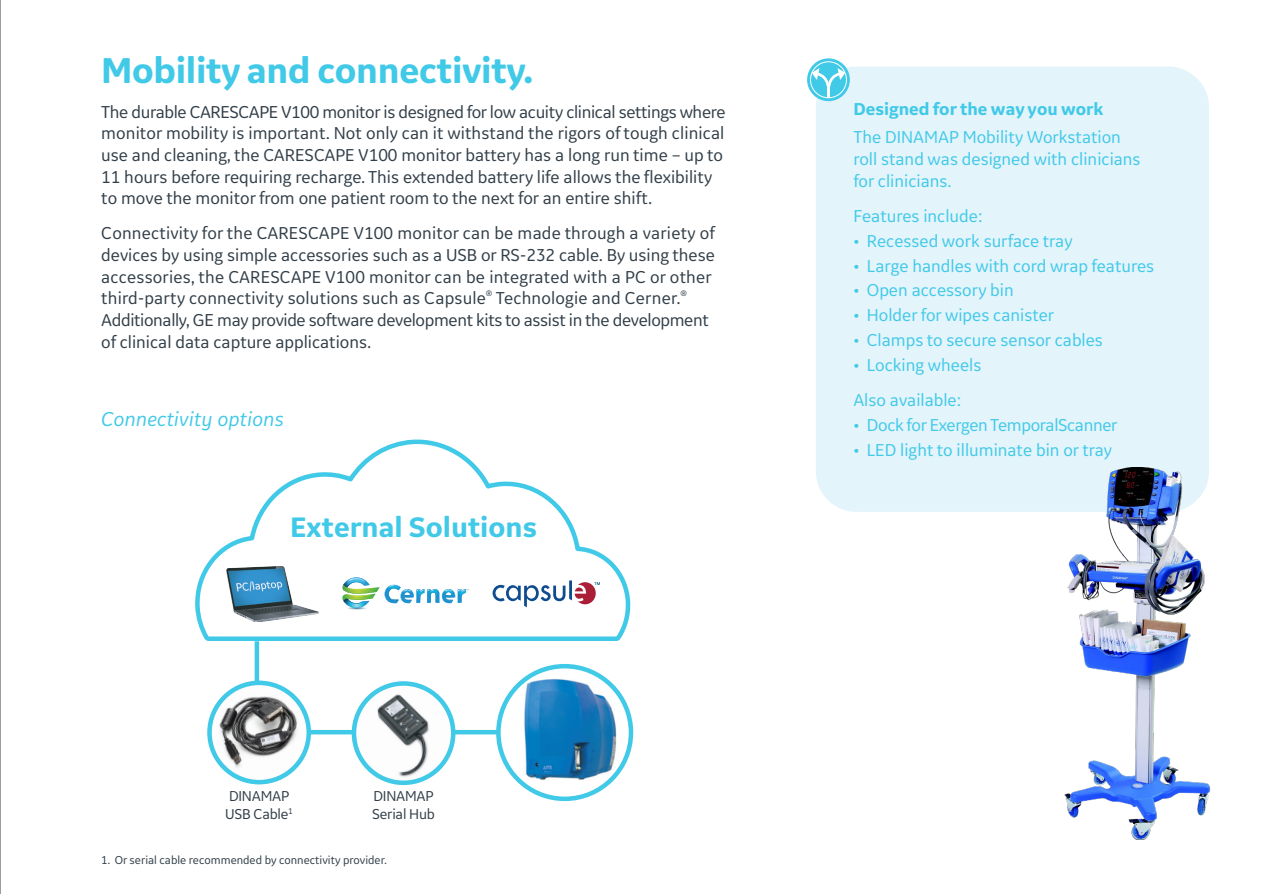
<style>
.page{position:relative;width:1263px;height:894px;background:#fff}
.page>*{position:absolute;margin:0;border:0;box-sizing:border-box;transform-origin:0 0}
.Subhead_1{font:700 37.5px "GE Inspira Sans";letter-spacing:-.01em;color:#41c9e8}
.Subhead_1-2{font:700 29.4px "GE Inspira Sans";color:#41c9e8}
.Subhead_1-3{font:italic 21px "GE Inspira Sans";letter-spacing:.01em;color:#41c9e8}
.Body_Text{font:18px/21.6px "GE Inspira Sans";color:#313e48}
.Body_Text-2{font:18px/21.6px "GE Inspira Sans";color:#41c9e8}
.Body_Text-3{font:18px "GE Inspira Sans";letter-spacing:-.02em;color:#41c9e8}
.Body_Text-4{font:700 18px "GE Inspira Sans";color:#41c9e8}
.Body_Text-5{font:15px/18px "GE Inspira Sans";letter-spacing:-.015em;color:#313e48}
.Body_Text-6{font:12px "GE Inspira Sans";color:#313e48}
</style>
<div class="page">
<div style="left:306px;top:729px;width:195px;height:5px;background:#41c9e8"></div>
<svg style="left:195px;top:439px;width:436px;height:205px"></svg>
<img style="left:226px;top:566px;width:93px;height:55px">
<svg style="left:342px;top:577px;width:127px;height:32px"></svg>
<svg style="left:492px;top:580px;width:108px;height:27px"></svg>
<svg style="left:498px;top:666px;width:133px;height:132px"></svg>
<img style="left:523px;top:678px;width:93px;height:102px">
<div style="left:496px;top:663px;width:137px;height:137px;border:4px solid #41c9e8;border-radius:50%"></div>
<svg style="left:354px;top:683px;width:99px;height:99px"></svg>
<img style="left:356px;top:685px;width:95px;height:95px;border-radius:47px">
<div style="left:352px;top:681px;width:103px;height:103px;border:4px solid #41c9e8;border-radius:50%"></div>
<svg style="left:209px;top:682px;width:100px;height:99px"></svg>
<img style="left:212px;top:684px;width:94px;height:95px;border-radius:47px">
<div style="left:207px;top:680px;width:104px;height:104px;border:4px solid #41c9e8;border-radius:50%"></div>
<hr style="left:255px;top:641px;width:4px;height:42px;background:#41c9e8">
<div style="left:816px;top:66px;width:393px;height:445px;background:#e3f4fb;border-radius:40px"></div>
<svg style="left:807px;top:58px;width:43px;height:43px"></svg>
<div style="left:810px;top:61px;width:37px;height:37px;border:1px solid #fff;border-radius:50%"></div>
<svg style="left:811px;top:68px;width:34px;height:32px"></svg>
<img style="left:1059px;top:467px;width:151px;height:372px">
<hr style="left:0;top:0;width:1px;height:893px;background:#313e48">
<p class="Subhead_1" style="left:101px;top:47px;width:433px">Mobility and connectivity.</p>
<p class="Body_Text" style="left:101px;top:100px;width:626px">The durable CARESCAPE V100 monitor is designed for low acuity clinical settings where monitor mobility is important. Not only can it withstand the rigors of tough clinical use and cleaning, the CARESCAPE V100 monitor battery has a long run time – up to 11 hours before requiring recharge. This extended battery life allows the flexibility to move the monitor from one patient room to the next for an entire shift.</p>
<p class="Body_Text" style="left:101px;top:222px;width:615px">Connectivity for the CARESCAPE V100 monitor can be made through a variety of devices by using simple accessories such as a USB or RS-232 cable. By using these accessories, the CARESCAPE V100 monitor can be integrated with a PC or other third-party connectivity solutions such as Capsule<sup>®</sup> Technologie and Cerner.<sup>® </sup>Additionally, GE may provide software development kits to assist in the development of clinical data capture applications.</p>
<p class="Subhead_1-3" style="left:101px;top:406px;width:184px">Connectivity options</p>
<p class="Subhead_1-2" style="left:290px;top:509px;width:248px">External Solutions</p>
<p class="Body_Text-5" style="left:225px;top:786px;width:69px">DINAMAP<br>USB Cable<sup>1</sup></p>
<p class="Body_Text-5" style="left:372px;top:786px;width:64px">DINAMAP<br>Serial Hub</p>
<p class="Body_Text-6" style="left:101px;top:852px;width:287px">1. Or serial cable recommended by connectivity provider.</p>
<p class="Body_Text-4" style="left:853px;top:98px;width:251px">Designed for the way you work</p>
<p class="Body_Text-2" style="left:853px;top:126px;width:289px">The DINAMAP Mobility Workstation roll stand was designed with clinicians for clinicians.</p>
<p class="Body_Text-2" style="left:853px;top:204px;width:130px">Features include:</p>
<p class="Body_Text-2" style="left:853px;top:229px;width:221px">• Recessed work surface tray</p>
<p class="Body_Text-2" style="left:853px;top:254px;width:302px">• Large handles with cord wrap features</p>
<p class="Body_Text-2" style="left:853px;top:279px;width:162px">• Open accessory bin</p>
<p class="Body_Text-2" style="left:853px;top:304px;width:202px">• Holder for wipes canister</p>
<p class="Body_Text-2" style="left:853px;top:329px;width:251px">• Clamps to secure sensor cables</p>
<p class="Body_Text-2" style="left:853px;top:353px;width:129px">• Locking wheels</p>
<p class="Body_Text-2" style="left:853px;top:388px;width:109px">Also available:</p>
<p class="Body_Text-3" style="left:853px;top:413px;width:266px">• Dock for Exergen TemporalScanner</p>
<p class="Body_Text-2" style="left:853px;top:438px;width:260px">• LED light to illuminate bin or tray</p>
</div>
